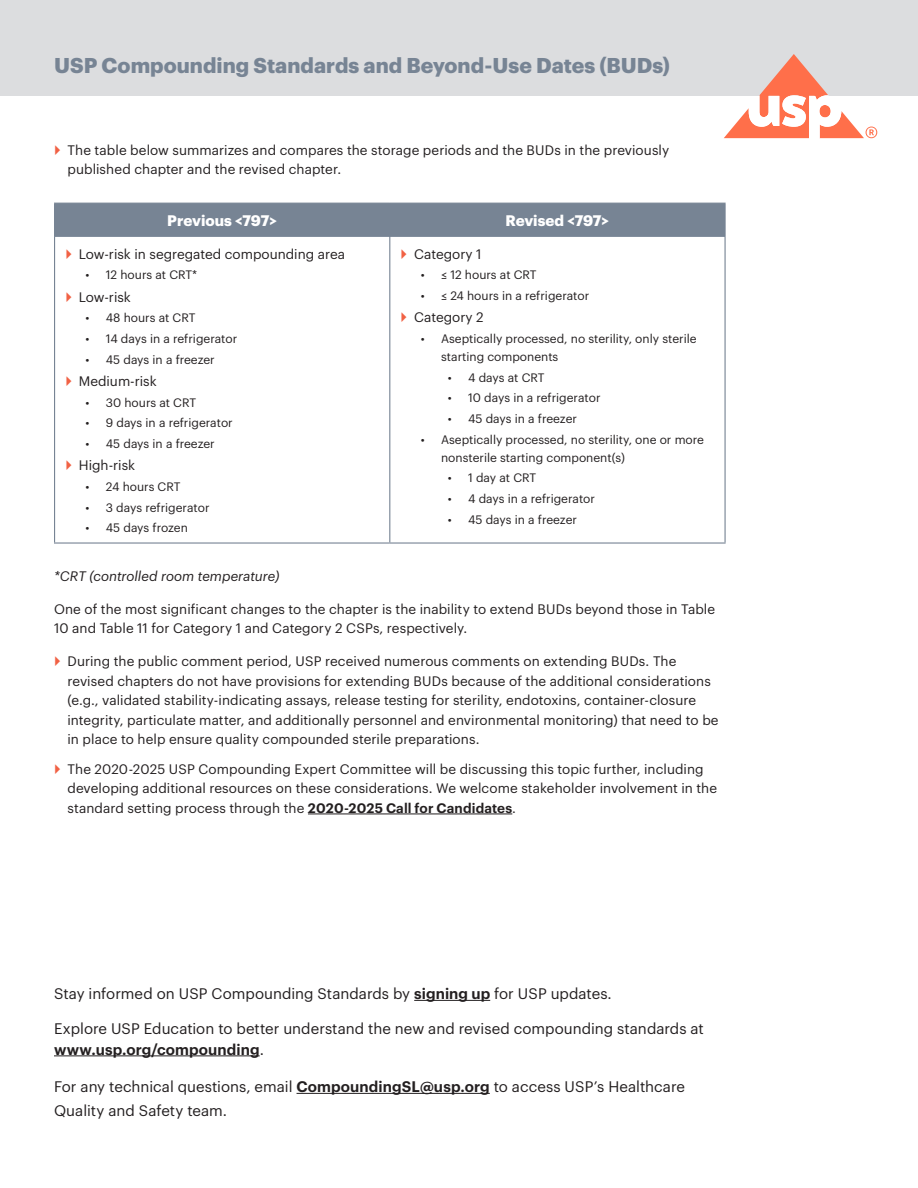
<style>
.page{position:relative;width:918px;height:1188px;background:#fff}
.page>*{position:absolute;margin:0;border:0;box-sizing:border-box;transform-origin:0 0}
.t1{font:700 21px "Graphik";color:#778494}
.Body{font:15px/21px "Graphik";letter-spacing:.005em;color:#231f20}
.Body-2{font:700 15px "Graphik";color:#fff}
.Body-3{font:13.5px/19.5px "Graphik";letter-spacing:.005em;color:#231f20}
.Body-4{font:italic 13.5px "Graphik";color:#231f20}
.t2{font:12px/18px "Graphik";color:#231f20}
.s1{font-weight:600}
</style>
<div class="page">
<div style="left:0;top:0;width:918px;height:95px;background:#dcdddf"></div>
<svg style="left:724px;top:54px;width:153px;height:84px"></svg>
<hr style="left:308px;top:813px;width:204px;height:1px;background:#231f20">
<hr style="left:414px;top:1000px;width:76px;height:1px;background:#231f20">
<hr style="left:54px;top:1055px;width:206px;height:1px;background:#231f20">
<hr style="left:297px;top:1093px;width:193px;height:1px;background:#231f20">
<div style="left:55px;top:204px;width:669px;height:33px;background:#778494"></div>
<hr style="left:54px;top:203px;width:336px;height:1px;background:#778494">
<hr style="left:54px;top:204px;width:1px;height:33px;background:#778494">
<hr style="left:390px;top:203px;width:336px;height:1px;background:#778494">
<hr style="left:389px;top:204px;width:1px;height:33px;background:#778494">
<hr style="left:724px;top:204px;width:2px;height:33px;background:#778494">
<hr style="left:54px;top:237px;width:1px;height:305px;background:#778494">
<hr style="left:389px;top:237px;width:1px;height:305px;background:#778494">
<hr style="left:724px;top:237px;width:2px;height:305px;background:#778494">
<hr style="left:54px;top:542px;width:336px;height:2px;background:#778494">
<hr style="left:390px;top:542px;width:336px;height:2px;background:#778494">
<p class="t1" style="left:54px;top:50px;width:618px">USP Compounding Standards and Beyond-Use Dates (BUDs)</p>
<p class="Body-3" style="left:68px;top:139px;width:603px">The table below summarizes and compares the storage periods and the BUDs in the previously published chapter and the revised chapter.</p>
<p class="Body-2" style="left:167px;top:209px;width:111px">Previous &lt;797&gt;</p>
<p class="Body-2" style="left:506px;top:209px;width:105px">Revised &lt;797&gt;</p>
<p class="Body-3" style="left:79px;top:243px;width:268px">Low-risk in segregated compounding area</p>
<p class="t2" style="left:86px;top:265px;width:113px">• 12 hours at CRT*</p>
<p class="Body-3" style="left:79px;top:286px;width:54px">Low-risk</p>
<p class="t2" style="left:86px;top:308px;width:111px">• 48 hours at CRT</p>
<p class="t2" style="left:86px;top:329px;width:153px">• 14 days in a refrigerator</p>
<p class="t2" style="left:86px;top:349px;width:131px">• 45 days in a freezer</p>
<p class="Body-3" style="left:79px;top:370px;width:79px">Medium-risk</p>
<p class="t2" style="left:86px;top:392px;width:112px">• 30 hours at CRT</p>
<p class="t2" style="left:86px;top:413px;width:149px">• 9 days in a refrigerator</p>
<p class="t2" style="left:86px;top:434px;width:131px">• 45 days in a freezer</p>
<p class="Body-3" style="left:79px;top:454px;width:58px">High-risk</p>
<p class="t2" style="left:86px;top:476px;width:96px">• 24 hours CRT</p>
<p class="t2" style="left:86px;top:497px;width:125px">• 3 days refrigerator</p>
<p class="t2" style="left:86px;top:518px;width:104px">• 45 days frozen</p>
<p class="Body-3" style="left:414px;top:243px;width:69px">Category 1</p>
<p class="t2" style="left:421px;top:265px;width:117px">• ≤ 12 hours at CRT</p>
<p class="t2" style="left:421px;top:286px;width:170px">• ≤ 24 hours in a refrigerator</p>
<p class="Body-3" style="left:414px;top:306px;width:71px">Category 2</p>
<p class="t2" style="left:441px;top:329px;width:257px;text-indent:-20px">• Aseptically processed, no sterility, only sterile starting components</p>
<p class="t2" style="left:448px;top:367px;width:98px">• 4 days at CRT</p>
<p class="t2" style="left:448px;top:388px;width:154px">• 10 days in a refrigerator</p>
<p class="t2" style="left:448px;top:409px;width:131px">• 45 days in a freezer</p>
<p class="t2" style="left:441px;top:429px;width:264px;text-indent:-20px">• Aseptically processed, no sterility, one or more nonsterile starting component(s)</p>
<p class="t2" style="left:448px;top:468px;width:90px">• 1 day at CRT</p>
<p class="t2" style="left:448px;top:489px;width:149px">• 4 days in a refrigerator</p>
<p class="t2" style="left:448px;top:509px;width:131px">• 45 days in a freezer</p>
<p class="Body-4" style="left:54px;top:566px;width:227px">*CRT (controlled room temperature)</p>
<p class="Body-3" style="left:54px;top:598px;width:663px">One of the most significant changes to the chapter is the inability to extend BUDs beyond those in Table<br>10 and Table 11 for Category 1 and Category 2 CSPs, respectively.</p>
<p class="Body-3" style="left:68px;top:651px;width:653px">During the public comment period, USP received numerous comments on extending BUDs. The revised chapters do not have provisions for extending BUDs because of the additional considerations (e.g., validated stability-indicating assays, release testing for sterility, endotoxins, container-closure integrity, particulate matter, and additionally personnel and environmental monitoring) that need to be in place to help ensure quality compounded sterile preparations.</p>
<p class="Body-3" style="left:68px;top:758px;width:651px">The 2020-2025 USP Compounding Expert Committee will be discussing this topic further, including developing additional resources on these considerations. We welcome stakeholder involvement in the standard setting process through the <span class="s1">2020-2025 Call for Candidates</span>.</p>
<p class="Body" style="left:54px;top:982px;width:559px">Stay informed on USP Compounding Standards by <span class="s1">signing up</span> for USP updates.</p>
<p class="Body" style="left:54px;top:1016px;width:651px">Explore USP Education to better understand the new and revised compounding standards at <span class="s1">www.usp.org/compounding</span>.</p>
<p class="Body" style="left:54px;top:1073px;width:633px;line-height:24px">For any technical questions, email <span class="s1">CompoundingSL@usp.org</span> to access USP’s Healthcare<br>Quality and Safety team.</p>
</div>
